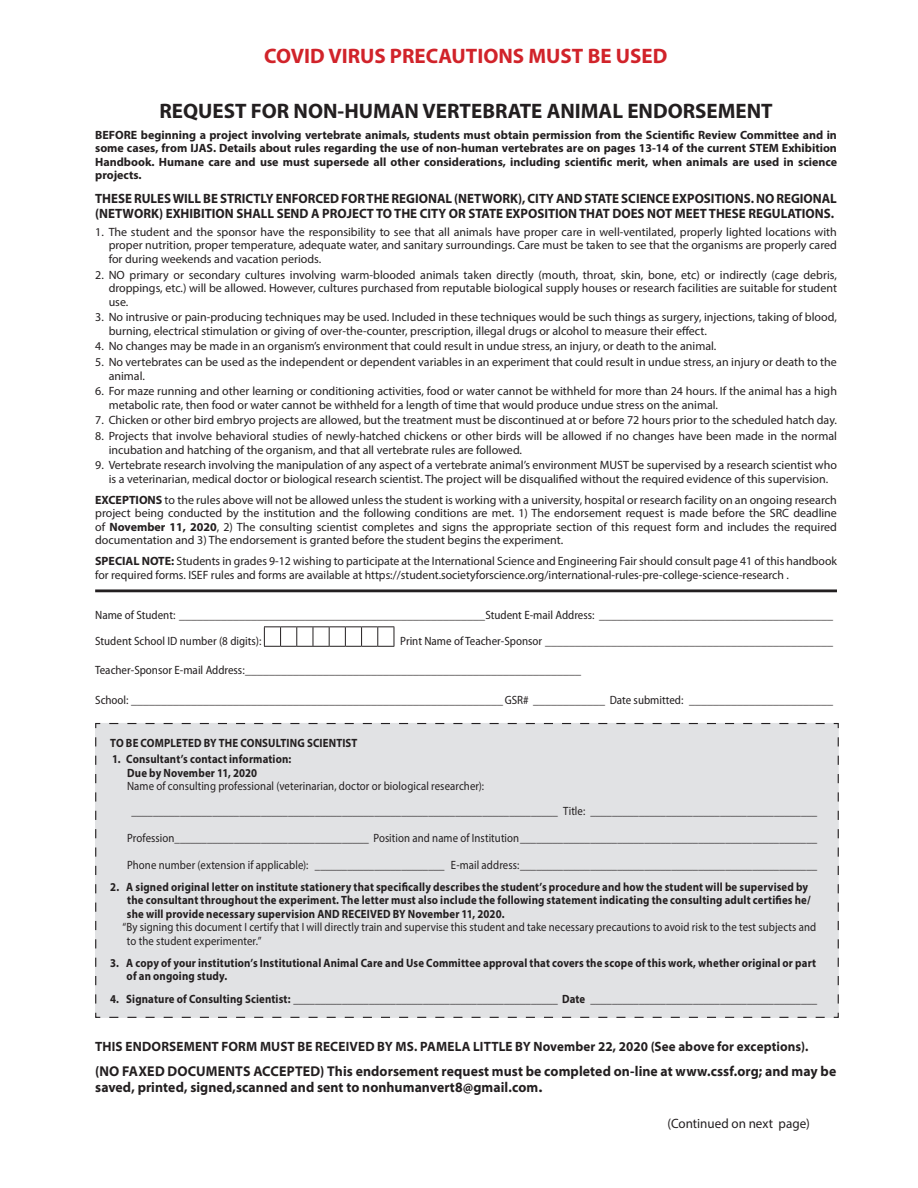
<style>
.page{position:relative;width:918px;height:1188px;background:#fff}
.page>*{position:absolute;margin:0;border:0;box-sizing:border-box;transform-origin:0 0}
.t1{font:700 21px "Myriad Pro";color:#231f20}
.t2{font:700 21px "Myriad Pro";color:#d1232a}
._12-Part_heading___3{font:700 semi-expanded 14.25px/15.8px "Myriad Pro";letter-spacing:.005em;color:#231f20;scale:.9 1}
.t3{font:700 13.5px/15px "Myriad Pro";color:#231f20;scale:.96 1}
._12-Part_heading___3-2{font:700 semi-expanded 13.5px "Myriad Pro";letter-spacing:.01em;color:#231f20;scale:.9 1}
.t4{font:13.5px "Myriad Pro";color:#231f20}
._12-Part_heading___3-3{font:12px/13.5px "Myriad Pro";color:#231f20}
._12-Part_heading___3-4{font:12px/13.5px "Myriad Pro";color:#231f20;scale:.9 1}
._12-Part_heading___3-5{font:700 12px/13.5px "Myriad Pro";letter-spacing:.015em;color:#231f20;scale:.9 1}
.t5{font:semi-condensed 12px "Myriad Pro";color:#231f20}
._12-Part_heading___3-6{font:700 12px/13.5px "Myriad Pro";letter-spacing:.015em;color:#231f20;text-align:justify}
.s1{font-weight:700}
.s2{font-weight:400}
.s3{font-stretch:normal}
</style>
<div class="page">
<hr style="left:95px;top:589px;width:742px;height:3px;background:#231f20">
<svg style="left:264px;top:626px;width:131px;height:21px"></svg>
<div style="left:95px;top:723px;width:744px;height:295px;background:#e1e2e4"></div>
<p class="t2" style="left:264px;top:42px;width:405px">COVID VIRUS PRECAUTIONS MUST BE USED</p>
<p class="t1" style="left:159px;top:97px;width:615px">REQUEST FOR NON-HUMAN VERTEBRATE ANIMAL ENDORSEMENT</p>
<p class="_12-Part_heading___3-6" style="left:95px;top:127px;width:743px">BEFORE beginning a project involving vertebrate animals, students must obtain permission from the Scientific Review Committee and in some cases, from IJAS. Details about rules regarding the use of non-human vertebrates are on pages 13-14 of the current STEM Exhibition Handbook. Humane care and use must supersede all other considerations, including scientific merit, when animals are used in science projects.</p>
<p class="t3" style="left:95px;top:191px;width:774px">THESE RULES WILL BE STRICTLY ENFORCED FOR THE REGIONAL (NETWORK), CITY AND STATE SCIENCE EXPOSITIONS. NO REGIONAL (NETWORK) EXHIBITION SHALL SEND A PROJECT TO THE CITY OR STATE EXPOSITION THAT DOES NOT MEET THESE REGULATIONS.</p>
<p class="_12-Part_heading___3-3" style="left:109px;top:225px;width:730px;text-align:justify;text-indent:-14px">1. The student and the sponsor have the responsibility to see that all animals have proper care in well-ventilated, properly lighted locations with proper nutrition, proper temperature, adequate water, and sanitary surroundings. Care must be taken to see that the organisms are properly cared for during weekends and vacation periods.</p>
<p class="_12-Part_heading___3-3" style="left:109px;top:268px;width:730px;text-align:justify;text-indent:-14px">2. NO primary or secondary cultures involving warm-blooded animals taken directly (mouth, throat, skin, bone, etc) or indirectly (cage debris, droppings, etc.) will be allowed. However, cultures purchased from reputable biological supply houses or research facilities are suitable for student use.</p>
<p class="_12-Part_heading___3-3" style="left:109px;top:310px;width:730px;text-indent:-14px">3. No intrusive or pain-producing techniques may be used. Included in these techniques would be such things as surgery, injections, taking of blood, burning, electrical stimulation or giving of over-the-counter, prescription, illegal drugs or alcohol to measure their effect.</p>
<p class="_12-Part_heading___3-3" style="left:95px;top:339px;width:623px">4. No changes may be made in an organism’s environment that could result in undue stress, an injury, or death to the animal.</p>
<p class="_12-Part_heading___3-3" style="left:109px;top:355px;width:730px;text-indent:-14px">5. No vertebrates can be used as the independent or dependent variables in an experiment that could result in undue stress, an injury or death to the animal.</p>
<p class="_12-Part_heading___3-3" style="left:109px;top:384px;width:730px;text-indent:-14px">6. For maze running and other learning or conditioning activities, food or water cannot be withheld for more than 24 hours. If the animal has a high metabolic rate, then food or water cannot be withheld for a length of time that would produce undue stress on the animal.</p>
<p class="_12-Part_heading___3-3" style="left:95px;top:413px;width:743px">7. Chicken or other bird embryo projects are allowed, but the treatment must be discontinued at or before 72 hours prior to the scheduled hatch day.</p>
<p class="_12-Part_heading___3-3" style="left:109px;top:429px;width:730px;text-indent:-14px">8. Projects that involve behavioral studies of newly-hatched chickens or other birds will be allowed if no changes have been made in the normal incubation and hatching of the organism, and that all vertebrate rules are followed.</p>
<p class="_12-Part_heading___3-3" style="left:95px;top:458px;width:743px;text-align:center">9. Vertebrate research involving the manipulation of any aspect of a vertebrate animal’s environment MUST be supervised by a research scientist who is a veterinarian, medical doctor or biological research scientist. The project will be disqualified without the required evidence of this supervision.</p>
<p class="_12-Part_heading___3-3" style="left:95px;top:493px;width:743px;text-align:justify"><span class="s1">EXCEPTIONS</span> to the rules above will not be allowed unless the student is working with a university, hospital or research facility on an ongoing research project being conducted by the institution and the following conditions are met. 1) The endorsement request is made before the SRC deadline of <span class="s1">November 11, 2020</span>, 2) The consulting scientist completes and signs the appropriate section of this request form and includes the required documentation and 3) The endorsement is granted before the student begins the experiment.</p>
<p class="_12-Part_heading___3-3" style="left:95px;top:554px;width:743px"><span class="s1">SPECIAL NOTE:</span> Students in grades 9-12 wishing to participate at the International Science and Engineering Fair should consult page 41 of this handbook for required forms. ISEF rules and forms are available at https://student.societyforscience.org/international-rules-pre-college-science-research .</p>
<p class="t5" style="left:95px;top:609px;width:739px">Name of Student: ___________________________________________________Student E-mail Address: _______________________________________</p>
<p class="t5" style="left:95px;top:634px;width:168px">Student School ID number (8 digits):</p>
<p class="t5" style="left:400px;top:634px;width:434px">Print Name of Teacher-Sponsor ________________________________________________</p>
<p class="t5" style="left:95px;top:664px;width:487px">Teacher-Sponsor E-mail Address:________________________________________________________</p>
<p class="t5" style="left:95px;top:694px;width:739px">School: ______________________________________________________________GSR# ____________ Date submitted: ________________________</p>
<p class="_12-Part_heading___3-5" style="left:110px;top:735px;width:276px">TO BE COMPLETED BY THE CONSULTING SCIENTIST</p>
<p class="_12-Part_heading___3-4" style="left:127px;top:752px;width:398px;text-indent:-15px"><span class="s1">1. Consultant’s contact information:<br>Due by November 11, 2020<br></span>Name of consulting professional (veterinarian, doctor or biological researcher):</p>
<p class="_12-Part_heading___3-4" style="left:131px;top:804px;width:764px">_______________________________________________________________________________ Title: __________________________________________</p>
<p class="_12-Part_heading___3-4" style="left:127px;top:831px;width:768px">Profession____________________________________ Position and name of Institution_______________________________________________________</p>
<p class="_12-Part_heading___3-4" style="left:127px;top:858px;width:768px">Phone number (extension if applicable): ________________________ E-mail address:_______________________________________________________</p>
<p class="_12-Part_heading___3-5" style="left:110px;top:880px;width:777px">2. A signed original letter on institute stationery that specifically describes the student’s procedure and how the student will be supervised by</p>
<p class="_12-Part_heading___3-5" style="left:127px;top:893px;width:761px">the consultant throughout the experiment. The letter must also include the following statement indicating the consulting adult certifies he/</p>
<p class="_12-Part_heading___3-5" style="left:127px;top:907px;width:421px">she will provide necessary supervision AND RECEIVED BY November 11, 2020.</p>
<p class="_12-Part_heading___3-4" style="left:122px;top:920px;width:773px">“By signing this document I certify that I will directly train and supervise this student and take necessary precautions to avoid risk to the test subjects and</p>
<p class="_12-Part_heading___3-4" style="left:127px;top:934px;width:151px">to the student experimenter.”</p>
<p class="_12-Part_heading___3-5" style="left:127px;top:956px;width:768px;text-indent:-16px">3. A copy of your institution’s Institutional Animal Care and Use Committee approval that covers the scope of this work, whether original or part of an ongoing study.</p>
<p class="_12-Part_heading___3-5" style="left:110px;top:991px;width:787px">4. Signature of Consulting Scientist: _________________________________________________ Date <span class="s2">__________________________________________</span></p>
<p class="_12-Part_heading___3-2" style="left:95px;top:1039px;width:794px">THIS ENDORSEMENT FORM MUST BE RECEIVED BY MS. PAMELA LITTLE BY November 22, 2020 (See above for exceptions).</p>
<p class="_12-Part_heading___3" style="left:95px;top:1064px;width:825px">(NO FAXED DOCUMENTS ACCEPTED) This endorsement request must be completed on-line at www.cssf.org; and may be saved, printed, signed,scanned and sent to nonhumanvert8@gmail.com<span class="s3">.</span></p>
<p class="t4" style="left:667px;top:1115px;width:144px">(Continued on next page)</p>
</div>
